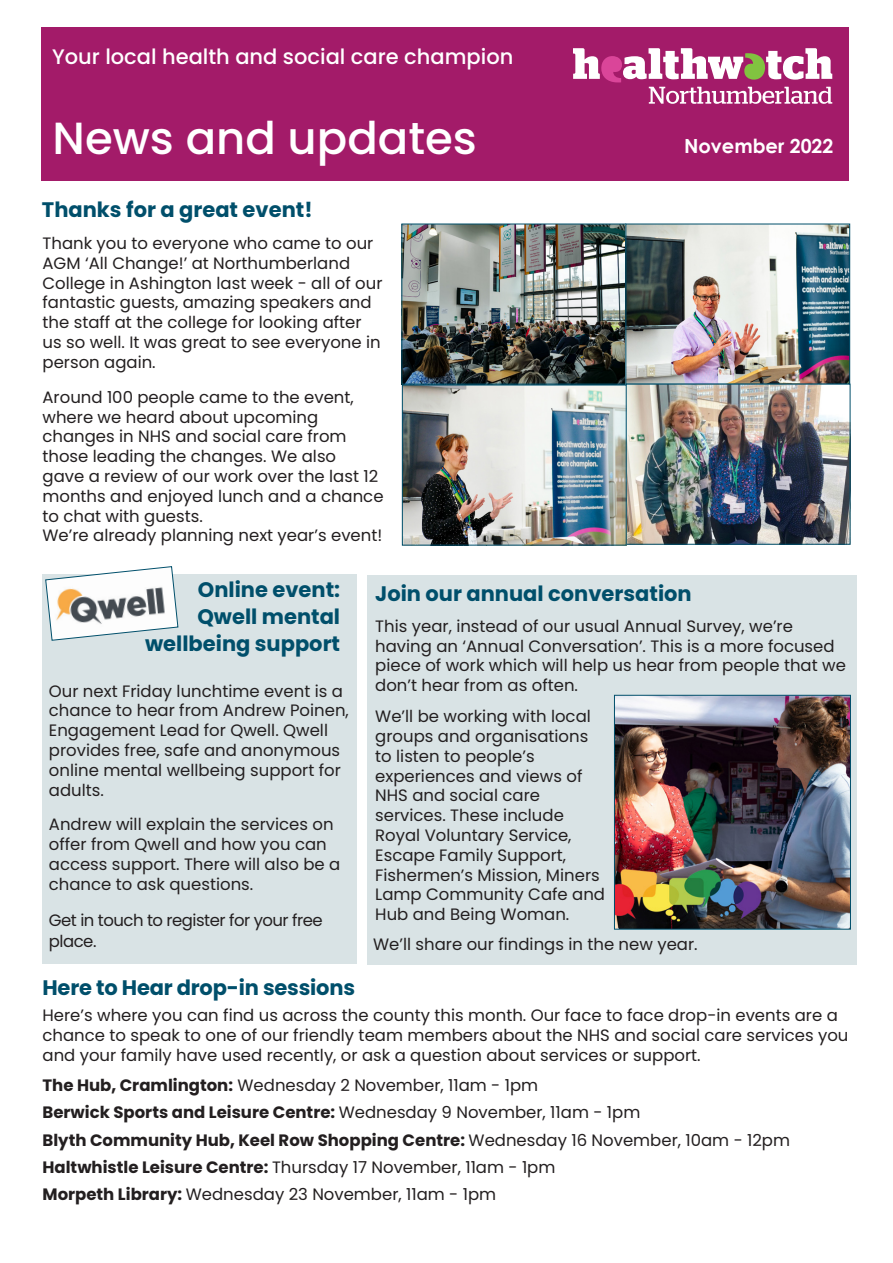
<style>
.page{position:relative;width:893px;height:1263px;background:#fff}
.page>*{position:absolute;margin:0;border:0;box-sizing:border-box;transform-origin:0 0}
.t1{font:500 45px "Poppins";color:#fff}
.t2{font:700 21px "Poppins";color:#004f6b}
.t3{font:500 21px "Poppins";color:#fff}
.t4{font:700 19.5px "Century Gothic";color:#fff}
.t5{font:16.5px/19.8px "Poppins";color:#231f20}
.t6{font:16.5px/21px "Poppins";letter-spacing:-.03em;color:#231f20}
.s1{font-weight:700}
</style>
<div class="page">
<div style="left:368px;top:575px;width:489px;height:389px;background:#d9e3e5"></div>
<div style="left:43px;top:574px;width:314px;height:389px;background:#d9e3e5"></div>
<div style="left:41px;top:28px;width:808px;height:153px;background:#a31b69"></div>
<svg style="left:573px;top:48px;width:259px;height:56px"></svg>
<svg style="left:45px;top:566px;width:134px;height:75px"></svg>
<img style="left:402px;top:226px;width:446px;height:317px">
<div style="left:401px;top:224px;width:225px;height:160px;border:1px solid #004f6b"></div>
<div style="left:625px;top:224px;width:225px;height:160px;border:1px solid #004f6b"></div>
<div style="left:626px;top:384px;width:224px;height:161px;border:1px solid #004f6b"></div>
<div style="left:402px;top:385px;width:225px;height:160px;border:1px solid #004f6b"></div>
<img style="left:616px;top:697px;width:233px;height:230px">
<div style="left:614px;top:695px;width:237px;height:234px;border:1px solid #004f6b"></div>
<p class="t3" style="left:52px;top:44px;width:463px">Your local health and social care champion</p>
<p class="t1" style="left:53px;top:112px;width:426px">News and updates</p>
<p class="t2" style="left:42px;top:198px;width:272px">Thanks for a great event!</p>
<p class="t5" style="left:43px;top:233px;width:342px">Thank you to everyone who came to our<br>AGM ‘All Change!’ at Northumberland<br>College in Ashington last week - all of our</p>
<p class="t5" style="left:43px;top:293px;width:340px">fantastic guests, amazing speakers and the staff at the college for looking after us so well. It was great to see everyone in person again.</p>
<p class="t5" style="left:43px;top:387px;width:313px">Around 100 people came to the event, where we heard about upcoming</p>
<p class="t5" style="left:43px;top:427px;width:343px">changes in NHS and social care from those leading the changes. We also<br>gave a review of our work over the last 12 months and enjoyed lunch and a chance to chat with guests.</p>
<p class="t5" style="left:43px;top:526px;width:341px">We’re already planning next year’s event!</p>
<p class="t4" style="left:684px;top:131px;width:151px">November 2022</p>
<p class="t2" style="left:198px;top:578px;width:144px">Online event:</p>
<p class="t2" style="left:197px;top:605px;width:144px">Qwell mental</p>
<p class="t2" style="left:145px;top:632px;width:197px">wellbeing support</p>
<p class="t5" style="left:49px;top:681px;width:301px">Our next Friday lunchtime event is a chance to hear from Andrew Poinen,</p>
<p class="t5" style="left:49px;top:721px;width:281px">Engagement Lead for Qwell. Qwell</p>
<p class="t5" style="left:49px;top:740px;width:293px">provides free, safe and anonymous</p>
<p class="t5" style="left:49px;top:760px;width:294px">online mental wellbeing support for adults.</p>
<p class="t5" style="left:49px;top:815px;width:293px">Andrew will explain the services on offer from Qwell and how you can access support. There will also be a chance to ask questions.</p>
<p class="t6" style="left:49px;top:910px;width:275px">Get in touch to register for your free place.</p>
<p class="t2" style="left:43px;top:975px;width:314px">Here to Hear drop-in sessions</p>
<p class="t2" style="left:375px;top:582px;width:318px">Join our annual conversation</p>
<p class="t5" style="left:375px;top:616px;width:419px">This year, instead of our usual Annual Survey, we’re</p>
<p class="t5" style="left:375px;top:636px;width:472px">having an ‘Annual Conversation’. This is a more focused piece of work which will help us hear from people that we don’t hear from as often.</p>
<p class="t5" style="left:375px;top:706px;width:217px">We’ll be working with local groups and organisations</p>
<p class="t5" style="left:375px;top:746px;width:161px">to listen to people’s</p>
<p class="t5" style="left:375px;top:766px;width:209px">experiences and views of<br>NHS and social care</p>
<p class="t5" style="left:375px;top:805px;width:190px">services. These include</p>
<p class="t5" style="left:375px;top:825px;width:198px">Royal Voluntary Service,</p>
<p class="t5" style="left:375px;top:845px;width:192px">Escape Family Support,</p>
<p class="t5" style="left:375px;top:865px;width:231px">Fishermen’s Mission, Miners<br>Lamp Community Cafe and<br>Hub and Being Woman.</p>
<p class="t5" style="left:373px;top:934px;width:326px">We’ll share our findings in the new year.</p>
<p class="t5" style="left:43px;top:1006px;width:807px">Here’s where you can find us across the county this month. Our face to face drop-in events are a chance to speak to one of our friendly team members about the NHS and social care services you and your family have used recently, or ask a question about services or support.</p>
<p class="t5" style="left:43px;top:1072px;width:749px;line-height:27.3px"><span class="s1">The Hub, Cramlington:</span> Wednesday 2 November, 11am - 1pm<br><span class="s1">Berwick Sports and Leisure Centre:</span> Wednesday 9 November, 11am - 1pm<br><span class="s1">Blyth Community Hub, Keel Row Shopping Centre:</span> Wednesday 16 November, 10am - 12pm <span class="s1">Haltwhistle Leisure Centre:</span> Thursday 17 November, 11am - 1pm<br><span class="s1">Morpeth Library:</span> Wednesday 23 November, 11am - 1pm</p>
</div>
